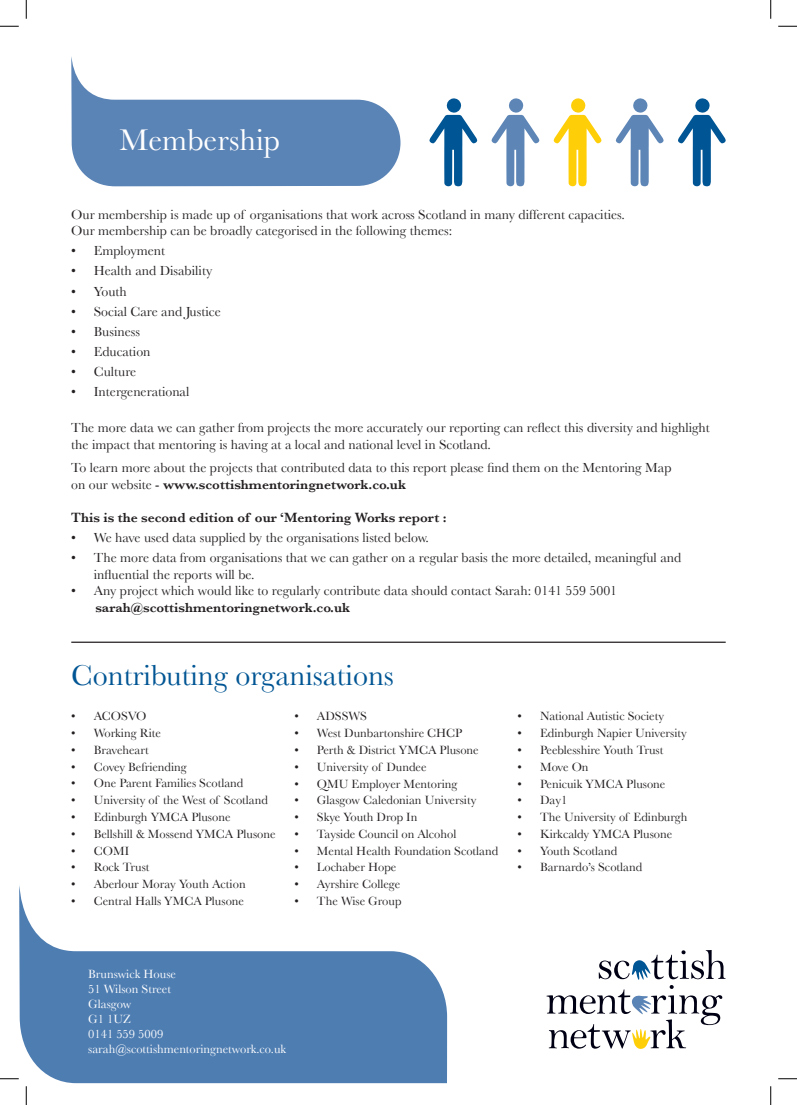
<style>
.page{position:relative;width:797px;height:1105px;background:#fff}
.page>*{position:absolute;margin:0;border:0;box-sizing:border-box;transform-origin:0 0}
.t1{font:31.25px "Baskerville";color:#fff}
.t2{font:30px "Baskerville";color:#005594}
.t3{font:13.75px/16.5px "Baskerville";color:#231f20}
.t4{font:600 13.75px "Baskerville";color:#231f20}
.t5{font:12.5px "Baskerville";color:#231f20}
.t6{font:12.5px/15px "Baskerville";color:#fff}
.s1{font-weight:600}
</style>
<div class="page">
<svg style="left:19px;top:885px;width:428px;height:198px;fill:#4e7db2"></svg>
<svg style="left:546px;top:950px;width:179px;height:99px"></svg>
<svg style="left:678px;top:98px;width:47px;height:89px"></svg>
<svg style="left:616px;top:98px;width:47px;height:89px"></svg>
<svg style="left:553px;top:98px;width:48px;height:89px"></svg>
<svg style="left:491px;top:98px;width:48px;height:89px"></svg>
<svg style="left:429px;top:98px;width:48px;height:89px"></svg>
<svg style="left:71px;top:57px;width:329px;height:129px;fill:#5b84b6"></svg>
<hr style="left:71px;top:642px;width:654px;height:1px;background:#231f20">
<svg style="left:0;top:25px;width:19px;height:2px"></svg>
<svg style="left:778px;top:25px;width:19px;height:2px"></svg>
<svg style="left:0;top:1078px;width:19px;height:1px"></svg>
<svg style="left:778px;top:1078px;width:19px;height:1px"></svg>
<svg style="left:25px;top:0;width:2px;height:19px"></svg>
<svg style="left:25px;top:1086px;width:2px;height:19px"></svg>
<svg style="left:770px;top:0;width:1px;height:19px"></svg>
<svg style="left:770px;top:1086px;width:1px;height:19px"></svg>
<h1 class="t1" style="left:120px;top:122px;width:162px">Membership</h1>
<p class="t3" style="left:71px;top:206px;width:555px">Our membership is made up of organisations that work across Scotland in many different capacities.<br>Our membership can be broadly categorised in the following themes:</p>
<p class="t3" style="left:71px;top:243px;width:95px">• Employment</p>
<p class="t3" style="left:71px;top:263px;width:142px">• Health and Disability</p>
<p class="t3" style="left:71px;top:283px;width:57px">• Youth</p>
<p class="t3" style="left:71px;top:303px;width:151px">• Social Care and Justice</p>
<p class="t3" style="left:71px;top:323px;width:70px">• Business</p>
<p class="t3" style="left:71px;top:343px;width:81px">• Education</p>
<p class="t3" style="left:71px;top:363px;width:66px">• Culture</p>
<p class="t3" style="left:71px;top:383px;width:120px">• Intergenerational</p>
<p class="t3" style="left:71px;top:419px;width:640px">The more data we can gather from projects the more accurately our reporting can reflect this diversity and highlight the impact that mentoring is having at a local and national level in Scotland.</p>
<p class="t3" style="left:71px;top:460px;width:601px">To learn more about the projects that contributed data to this report please find them on the Mentoring Map on our website - <span class="s1">www.scottishmentoringnetwork.co.uk</span></p>
<p class="t4" style="left:71px;top:509px;width:377px">This is the second edition of our ‘Mentoring Works report :</p>
<p class="t3" style="left:71px;top:529px;width:359px">• We have used data supplied by the organisations listed below.</p>
<p class="t3" style="left:94px;top:549px;width:589px;text-indent:-22px">• The more data from organisations that we can gather on a regular basis the more detailed, meaningful and influential the reports will be.</p>
<p class="t3" style="left:71px;top:582px;width:547px">• Any project which would like to regularly contribute data should contact Sarah: 0141 559 5001</p>
<p class="t4" style="left:95px;top:599px;width:256px">sarah@scottishmentoringnetwork.co.uk</p>
<h2 class="t2" style="left:71px;top:658px;width:324px">Contributing organisations</h2>
<p class="t5" style="left:71px;top:709px;width:77px">• ACOSVO</p>
<p class="t5" style="left:71px;top:726px;width:91px">• Working Rite</p>
<p class="t5" style="left:71px;top:742px;width:79px">• Braveheart</p>
<p class="t5" style="left:71px;top:759px;width:117px">• Covey Befriending</p>
<p class="t5" style="left:71px;top:776px;width:173px">• One Parent Families Scotland</p>
<p class="t5" style="left:71px;top:793px;width:198px">• University of the West of Scotland</p>
<p class="t5" style="left:71px;top:810px;width:161px">• Edinburgh YMCA Plusone</p>
<p class="t5" style="left:71px;top:826px;width:206px">• Bellshill &amp; Mossend YMCA Plusone</p>
<p class="t5" style="left:71px;top:843px;width:59px">• COMI</p>
<p class="t5" style="left:71px;top:860px;width:80px">• Rock Trust</p>
<p class="t5" style="left:71px;top:877px;width:176px">• Aberlour Moray Youth Action</p>
<p class="t5" style="left:71px;top:893px;width:174px">• Central Halls YMCA Plusone</p>
<p class="t5" style="left:294px;top:709px;width:74px">• ADSSWS</p>
<p class="t5" style="left:294px;top:726px;width:169px">• West Dunbartonshire CHCP</p>
<p class="t5" style="left:294px;top:742px;width:186px">• Perth &amp; District YMCA Plusone</p>
<p class="t5" style="left:294px;top:759px;width:134px">• University of Dundee</p>
<p class="t5" style="left:294px;top:776px;width:164px">• QMU Employer Mentoring</p>
<p class="t5" style="left:294px;top:793px;width:183px">• Glasgow Caledonian University</p>
<p class="t5" style="left:294px;top:810px;width:124px">• Skye Youth Drop In</p>
<p class="t5" style="left:294px;top:826px;width:163px">• Tayside Council on Alcohol</p>
<p class="t5" style="left:294px;top:843px;width:205px">• Mental Health Foundation Scotland</p>
<p class="t5" style="left:294px;top:860px;width:103px">• Lochaber Hope</p>
<p class="t5" style="left:294px;top:877px;width:107px">• Ayrshire College</p>
<p class="t5" style="left:294px;top:893px;width:109px">• The Wise Group</p>
<p class="t5" style="left:517px;top:709px;width:148px">• National Autistic Society</p>
<p class="t5" style="left:517px;top:726px;width:171px">• Edinburgh Napier University</p>
<p class="t5" style="left:517px;top:742px;width:147px">• Peeblesshire Youth Trust</p>
<p class="t5" style="left:517px;top:759px;width:72px">• Move On</p>
<p class="t5" style="left:517px;top:776px;width:149px">• Penicuik YMCA Plusone</p>
<p class="t5" style="left:517px;top:793px;width:51px">• Day1</p>
<p class="t5" style="left:517px;top:810px;width:171px">• The University of Edinburgh</p>
<p class="t5" style="left:517px;top:826px;width:156px">• Kirkcaldy YMCA Plusone</p>
<p class="t5" style="left:517px;top:843px;width:101px">• Youth Scotland</p>
<p class="t5" style="left:517px;top:860px;width:126px">• Barnardo’s Scotland</p>
<p class="t6" style="left:88px;top:966px;width:199px">Brunswick House<br>51 Wilson Street<br>Glasgow<br>G1 1UZ<br>0141 559 5009 sarah@scottishmentoringnetwork.co.uk</p>
</div>
